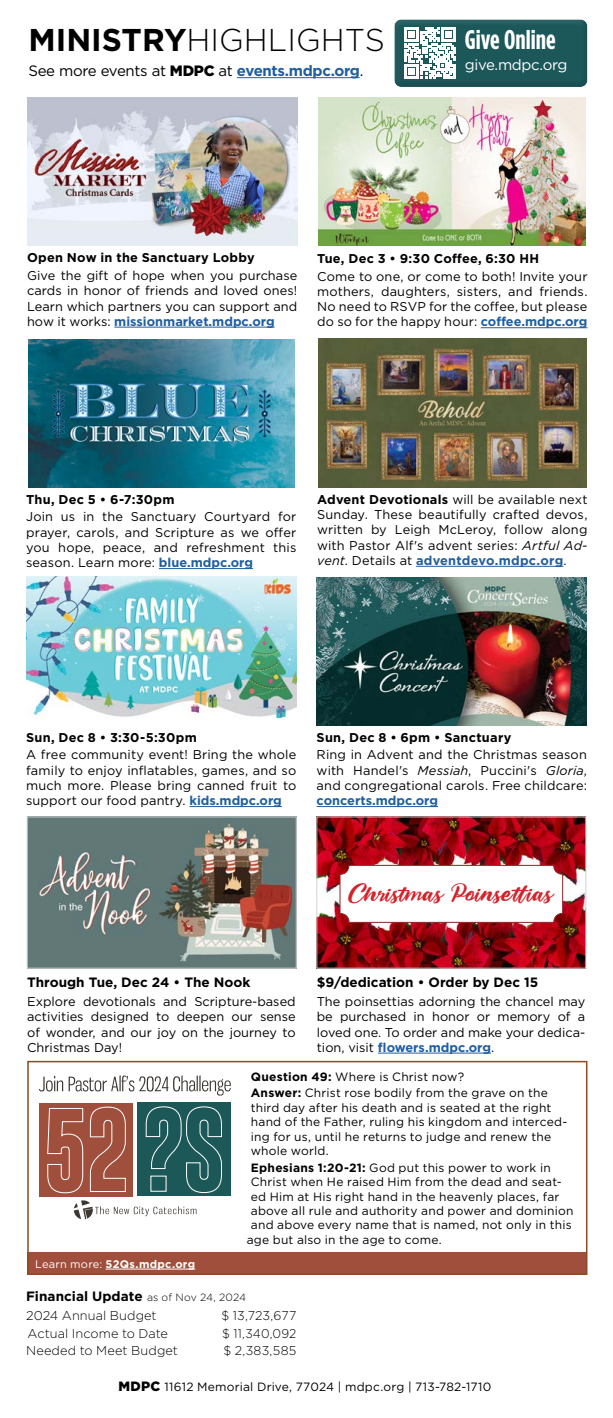
<style>
.page{position:relative;width:613px;height:1418px;background:#fff}
.page>*{position:absolute;margin:0;border:0;box-sizing:border-box;transform-origin:0 0}
.t1{font:300 31.5px "Gotham";color:#000}
.t2{font:700 27px "Gotham Condensed";color:#fff}
.t3{font:20.85px "Melonday Demo";color:#d2232a}
.t4{font:15px "Gotham";letter-spacing:-.02em;color:#000}
.t5{font:15px "Gotham";letter-spacing:-.02em;color:#fff}
.t6{font:700 13.5px "Gotham";color:#000}
.t7{font:12.75px/15.3px "Gotham";letter-spacing:.01em;color:#000;text-align:justify}
.t8{font:700 12.75px "Gotham";letter-spacing:.02em;color:#000}
.t9{font:300 12.75px "Gotham";letter-spacing:.005em;color:#000}
.t10{font:700 12.75px "Gotham";color:#215e9e}
.t11{font:12px/14.4px "Gotham";letter-spacing:.015em;color:#000}
.t12{font:700 10.95px "Gotham";letter-spacing:.025em;color:#fff}
.s1{font-weight:700}
.s2{font-weight:900}
.s3{font-weight:700;color:#215e9e}
.s4{font-style:italic}
.s5{font-weight:400}
.s6{font-weight:300;font-size:10.5px}
.s7{font-weight:900;font-size:13.5px}
</style>
<div class="page">
<div style="left:389px;top:18px;width:205px;height:70px;background:#000;opacity:.1"></div>
<hr style="left:237px;top:77px;width:122px;height:1px;background:#215e9e">
<svg style="left:404px;top:28px;width:51px;height:50px"></svg>
<div style="left:40px;top:1103px;width:93px;height:93px;background:#a04f3c"></div>
<svg style="left:47px;top:1108px;width:36px;height:85px"></svg>
<svg style="left:90px;top:1106px;width:36px;height:86px"></svg>
<div style="left:137px;top:1102px;width:94px;height:93px;background:#1d5859"></div>
<svg style="left:145px;top:1106px;width:77px;height:87px"></svg>
<svg style="left:39px;top:1075px;width:24px;height:16px"></svg>
<svg style="left:69px;top:1075px;width:162px;height:20px"></svg>
<svg style="left:74px;top:1200px;width:122px;height:19px"></svg>
<div style="left:28px;top:1252px;width:559px;height:23px;background:#a04f3c"></div>
<hr style="left:106px;top:1268px;width:89px;height:1px;background:#fff">
<div style="left:27px;top:1060px;width:560px;height:214px;border:2px solid #8d4b22"></div>
<img style="left:318px;top:97px;width:267px;height:149px">
<hr style="left:480px;top:327px;width:107px;height:1px;background:#215e9e">
<img style="left:28px;top:339px;width:266px;height:148px">
<hr style="left:159px;top:568px;width:94px;height:1px;background:#215e9e">
<img style="left:318px;top:339px;width:268px;height:148px">
<hr style="left:416px;top:566px;width:147px;height:1px;background:#215e9e">
<img style="left:26px;top:577px;width:270px;height:142px">
<hr style="left:189px;top:806px;width:93px;height:1px;background:#215e9e">
<img style="left:316px;top:577px;width:270px;height:148px">
<hr style="left:316px;top:806px;width:122px;height:1px;background:#215e9e">
<hr style="left:114px;top:327px;width:160px;height:1px;background:#215e9e">
<img style="left:27px;top:97px;width:270px;height:149px">
<hr style="left:378px;top:1052px;width:113px;height:1px;background:#215e9e">
<img style="left:318px;top:818px;width:265px;height:148px">
<div style="left:340px;top:865px;width:222px;height:57px;background:#fff;border-radius:9px"></div>
<div style="left:339px;top:865px;width:223px;height:57px;border:1px solid #8c2426;border-radius:9px"></div>
<img style="left:29px;top:818px;width:265px;height:148px">
<div style="left:27px;top:816px;width:269px;height:152px;border:1px solid #d1d3d4"></div>
<h1 class="t1" style="left:28px;top:20px;width:358px"><span class="s1">MINISTRY</span>HIGHLIGHTS</h1>
<p class="t4" style="left:28px;top:61px;width:336px">See more events at <span class="s2">MDPC</span> at <span class="s3">events.mdpc.org</span>.</p>
<h2 class="t2" style="left:464px;top:23px;width:92px">Give Online</h2>
<p class="t5" style="left:464px;top:55px;width:104px">give.mdpc.org</p>
<p class="t8" style="left:27px;top:249px;width:229px">Open Now in the Sanctuary Lobby</p>
<p class="t7" style="left:27px;top:267px;width:272px">Give the gift of hope when you purchase cards in honor of friends and loved ones!<br>Learn which partners you can support and how it works: <span class="s3">missionmarket.mdpc.org</span></p>
<p class="t8" style="left:317px;top:250px;width:223px">Tue, Dec 3 • 9:30 Coffee, 6:30 HH</p>
<p class="t7" style="left:317px;top:268px;width:272px">Come to one, or come to both! Invite your mothers, daughters, sisters, and friends.<br>No need to RSVP for the coffee, but please do so for the happy hour: <span class="s3">coffee.mdpc.org</span></p>
<p class="t8" style="left:26px;top:491px;width:150px">Thu, Dec 5 • 6-7:30pm</p>
<p class="t7" style="left:26px;top:509px;width:272px">Join us in the Sanctuary Courtyard for prayer, carols, and Scripture as we offer you hope, peace, and refreshment this season. Learn more: <span class="s3">blue.mdpc.org</span></p>
<p class="t7" style="left:317px;top:491px;width:272px"><span class="s1">Advent Devotionals</span> will be available next Sunday. These beautifully crafted devos, written by Leigh McLeroy, follow along with Pastor Alf's advent series: <span class="s4">Artful Ad&shy;vent</span>. Details at <span class="s3">adventdevo.mdpc.org</span>.</p>
<p class="t8" style="left:26px;top:729px;width:172px">Sun, Dec 8 • 3:30-5:30pm</p>
<p class="t7" style="left:26px;top:747px;width:272px">A free community event! Bring the whole family to enjoy inflatables, games, and so much more. Please bring canned fruit to support our food pantry. <span class="s3">kids.mdpc.org</span></p>
<p class="t8" style="left:316px;top:729px;width:196px">Sun, Dec 8 • 6pm • Sanctuary</p>
<p class="t7" style="left:316px;top:747px;width:272px">Ring in Advent and the Christmas season with Handel's <span class="s4">Messiah</span>, Puccini's <span class="s4">Gloria</span>, and congregational carols. Free childcare:</p>
<p class="t10" style="left:316px;top:792px;width:123px">concerts.mdpc.org</p>
<h3 class="t3" style="left:348px;top:882px;width:206px">Christmas Poinsettias</h3>
<p class="t6" style="left:27px;top:973px;width:224px">Through Tue, Dec 24 • The Nook</p>
<p class="t7" style="left:27px;top:993px;width:270px">Explore devotionals and Scripture-based activities designed to deepen our sense of wonder, and our joy on the journey to Christmas Day!</p>
<p class="t6" style="left:316px;top:973px;width:223px">$9/dedication • Order by Dec 15</p>
<p class="t7" style="left:316px;top:993px;width:270px">The poinsettias adorning the chancel may be purchased in honor or memory of a loved one. To order and make your dedica&shy;tion, visit <span class="s3">flowers.mdpc.org</span>.</p>
<p class="t11" style="left:251px;top:1067px;width:298px;line-height:16.8px"><span class="s1">Question 49:</span> Where is Christ now?<br><span class="s1">Answer:</span> Christ rose bodily from the grave on the</p>
<p class="t11" style="left:251px;top:1100px;width:318px">third day after his death and is seated at the right hand of the Father, ruling his kingdom and interced&shy;ing for us, until he returns to judge and renew the whole world.</p>
<p class="t11" style="left:251px;top:1160px;width:301px"><span class="s1">Ephesians 1:20-21:</span> God put this power to work in</p>
<p class="t11" style="left:251px;top:1174px;width:312px">Christ when He raised Him from the dead and seat-</p>
<p class="t11" style="left:251px;top:1188px;width:310px">ed Him at His right hand in the heavenly places, far</p>
<p class="t11" style="left:251px;top:1203px;width:324px">above all rule and authority and power and dominion</p>
<p class="t11" style="left:251px;top:1217px;width:322px">and above every name that is named, not only in this</p>
<p class="t11" style="left:247px;top:1232px;width:196px">age but also in the age to come.</p>
<p class="t12" style="left:35px;top:1256px;width:161px"><span class="s5">Learn more:</span> 52Qs.mdpc.org</p>
<p class="t6" style="left:26px;top:1287px;width:221px">Financial Update <span class="s6">as of Nov 24, 2024</span></p>
<p class="t9" style="left:26px;top:1307px;width:132px">2024 Annual Budget</p>
<p class="t9" style="left:221px;top:1307px;width:76px">$ 13,723,677</p>
<p class="t9" style="left:28px;top:1325px;width:142px">Actual Income to Date</p>
<p class="t9" style="left:222px;top:1325px;width:76px">$ 11,340,092</p>
<p class="t9" style="left:26px;top:1342px;width:153px">Needed to Meet Budget</p>
<p class="t9" style="left:223px;top:1342px;width:74px">$ 2,383,585</p>
<p class="t11" style="left:118px;top:1379px;width:374px"><span class="s7">MDPC</span> 11612 Memorial Drive, 77024 | mdpc.org | 713-782-1710</p>
</div>
